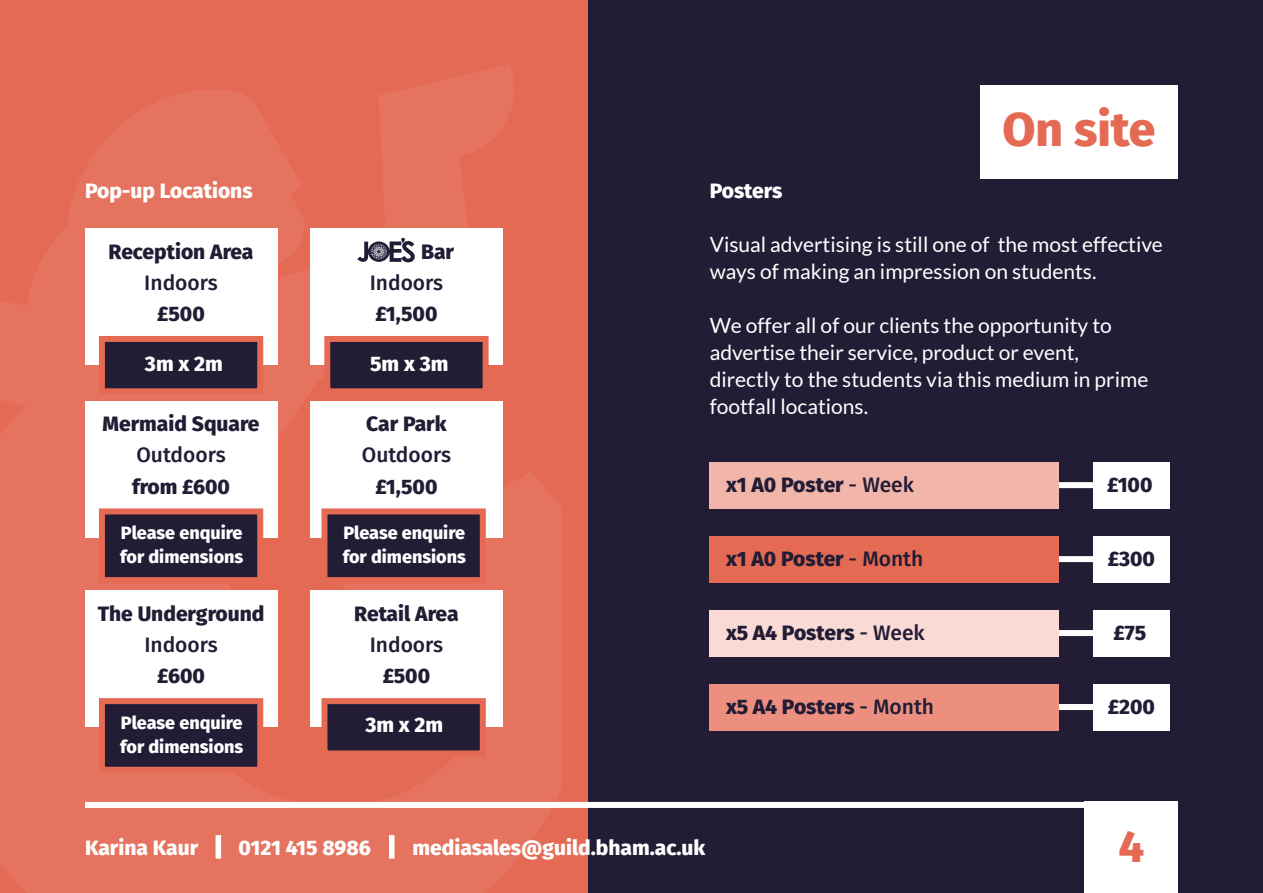
<style>
.page{position:relative;width:1263px;height:893px;background:#fff}
.page>*{position:absolute;margin:0;border:0;box-sizing:border-box;transform-origin:0 0}
.t1{font:800 47.85px "Fira Sans";color:#e56a54}
.t2{font:800 45px "Fira Sans";color:#e56a54}
.t3{font:21px/27px "Lato";color:#fff}
.t4{font:800 21px "Fira Sans";color:#221c35}
.t5{font:800 21px "Fira Sans";color:#fff}
.t6{font:500 21px "Fira Sans";color:#221c35}
.t7{font:800 18px/24px "Fira Sans";color:#fff}
.s1{font-weight:500}
.s2{font-size:24px}
</style>
<div class="page">
<div style="left:0;top:0;width:618px;height:893px;background:#e56a54"></div>
<svg style="left:0;top:65px;width:562px;height:828px;fill:#e6735f"></svg>
<div style="left:589px;top:0;width:674px;height:893px;background:#221c35"></div>
<div style="left:85px;top:802px;width:1008px;height:6px;background:#fff"></div>
<div style="left:1084px;top:802px;width:94px;height:91px;background:#fff"></div>
<div style="left:980px;top:85px;width:198px;height:93px;background:#fff"></div>
<div style="left:1050px;top:482px;width:48px;height:6px;background:#fff"></div>
<div style="left:710px;top:462px;width:349px;height:46px;background:#f2b5aa"></div>
<div style="left:1093px;top:462px;width:76px;height:46px;background:#fff"></div>
<div style="left:1050px;top:630px;width:47px;height:6px;background:#fff"></div>
<div style="left:710px;top:610px;width:349px;height:46px;background:#f9dad4"></div>
<div style="left:1093px;top:610px;width:76px;height:46px;background:#fff"></div>
<div style="left:1050px;top:556px;width:46px;height:6px;background:#fff"></div>
<div style="left:710px;top:536px;width:349px;height:46px;background:#e56a54"></div>
<div style="left:1093px;top:536px;width:76px;height:46px;background:#fff"></div>
<div style="left:1050px;top:704px;width:46px;height:6px;background:#fff"></div>
<div style="left:710px;top:684px;width:349px;height:46px;background:#ec8f7f"></div>
<div style="left:1093px;top:684px;width:76px;height:46px;background:#fff"></div>
<div style="left:85px;top:228px;width:192px;height:137px;background:#fff"></div>
<div style="left:85px;top:401px;width:192px;height:137px;background:#fff"></div>
<div style="left:85px;top:590px;width:192px;height:137px;background:#fff"></div>
<div style="left:310px;top:228px;width:192px;height:137px;background:#fff"></div>
<div style="left:310px;top:401px;width:192px;height:137px;background:#fff"></div>
<div style="left:310px;top:590px;width:192px;height:137px;background:#fff"></div>
<svg style="left:96px;top:336px;width:170px;height:61px"></svg>
<svg style="left:96px;top:508px;width:170px;height:78px"></svg>
<svg style="left:96px;top:698px;width:170px;height:78px"></svg>
<svg style="left:318px;top:508px;width:171px;height:78px"></svg>
<svg style="left:318px;top:698px;width:171px;height:61px"></svg>
<svg style="left:321px;top:336px;width:171px;height:61px"></svg>
<svg style="left:357px;top:238px;width:58px;height:24px"></svg>
<h1 class="t1" style="left:1002px;top:88px;width:154px">On site</h1>
<p class="t5" style="left:85px;top:172px;width:169px">Pop-up Locations</p>
<p class="t4" style="left:109px;top:233px;width:146px">Reception Area</p>
<p class="t6" style="left:144px;top:266px;width:75px">Indoors</p>
<p class="t4" style="left:157px;top:296px;width:49px">£500</p>
<p class="t5" style="left:145px;top:345px;width:79px">3m x 2m</p>
<p class="t4" style="left:103px;top:406px;width:159px">Mermaid Square</p>
<p class="t6" style="left:136px;top:438px;width:91px">Outdoors</p>
<p class="t4" style="left:132px;top:468px;width:100px">from £600</p>
<p class="t4" style="left:421px;top:233px;width:35px">Bar</p>
<p class="t6" style="left:370px;top:266px;width:75px">Indoors</p>
<p class="t4" style="left:375px;top:296px;width:64px">£1,500</p>
<p class="t5" style="left:370px;top:345px;width:80px">5m x 3m</p>
<p class="t4" style="left:366px;top:406px;width:82px">Car Park</p>
<p class="t6" style="left:362px;top:438px;width:91px">Outdoors</p>
<p class="t4" style="left:375px;top:468px;width:64px">£1,500</p>
<p class="t5" style="left:710px;top:172px;width:74px">Posters</p>
<p class="t3" style="left:710px;top:230px;width:455px">Visual advertising is still one of the most effective ways of making an impression on students.</p>
<p class="t3" style="left:710px;top:311px;width:440px">We offer all of our clients the opportunity to advertise their service, product or event, directly to the students via this medium in prime footfall locations.</p>
<p class="t4" style="left:726px;top:466px;width:189px">x1 A0 Poster <span class="s1">- Week</span></p>
<p class="t4" style="left:1107px;top:466px;width:47px">£100</p>
<p class="t7" style="left:120px;top:520px;width:125px">Please enquire for dimensions</p>
<p class="t7" style="left:343px;top:520px;width:125px">Please enquire for dimensions</p>
<p class="t4" style="left:726px;top:540px;width:199px">x1 A0 Poster <span class="s1">- Month</span></p>
<p class="t4" style="left:1108px;top:540px;width:49px">£300</p>
<p class="t4" style="left:98px;top:595px;width:168px">The Underground</p>
<p class="t6" style="left:144px;top:628px;width:75px">Indoors</p>
<p class="t4" style="left:157px;top:658px;width:49px">£600</p>
<p class="t4" style="left:354px;top:595px;width:106px">Retail Area</p>
<p class="t6" style="left:370px;top:628px;width:75px">Indoors</p>
<p class="t4" style="left:383px;top:658px;width:49px">£500</p>
<p class="t4" style="left:726px;top:614px;width:200px">x5 A4 Posters <span class="s1">- Week</span></p>
<p class="t4" style="left:1113px;top:614px;width:34px">£75</p>
<p class="t7" style="left:120px;top:709px;width:125px">Please enquire for dimensions</p>
<p class="t5" style="left:365px;top:706px;width:79px">3m x 2m</p>
<p class="t4" style="left:726px;top:688px;width:210px">x5 A4 Posters <span class="s1">- Month</span></p>
<p class="t4" style="left:1108px;top:688px;width:49px">£200</p>
<p class="t5" style="left:85px;top:830px;width:622px">Karina Kaur <span class="s2">|</span> 0121 415 8986 <span class="s2">|</span> mediasales@guild.bham.ac.uk</p>
<h2 class="t2" style="left:1118px;top:807px;width:27px">4</h2>
</div>
